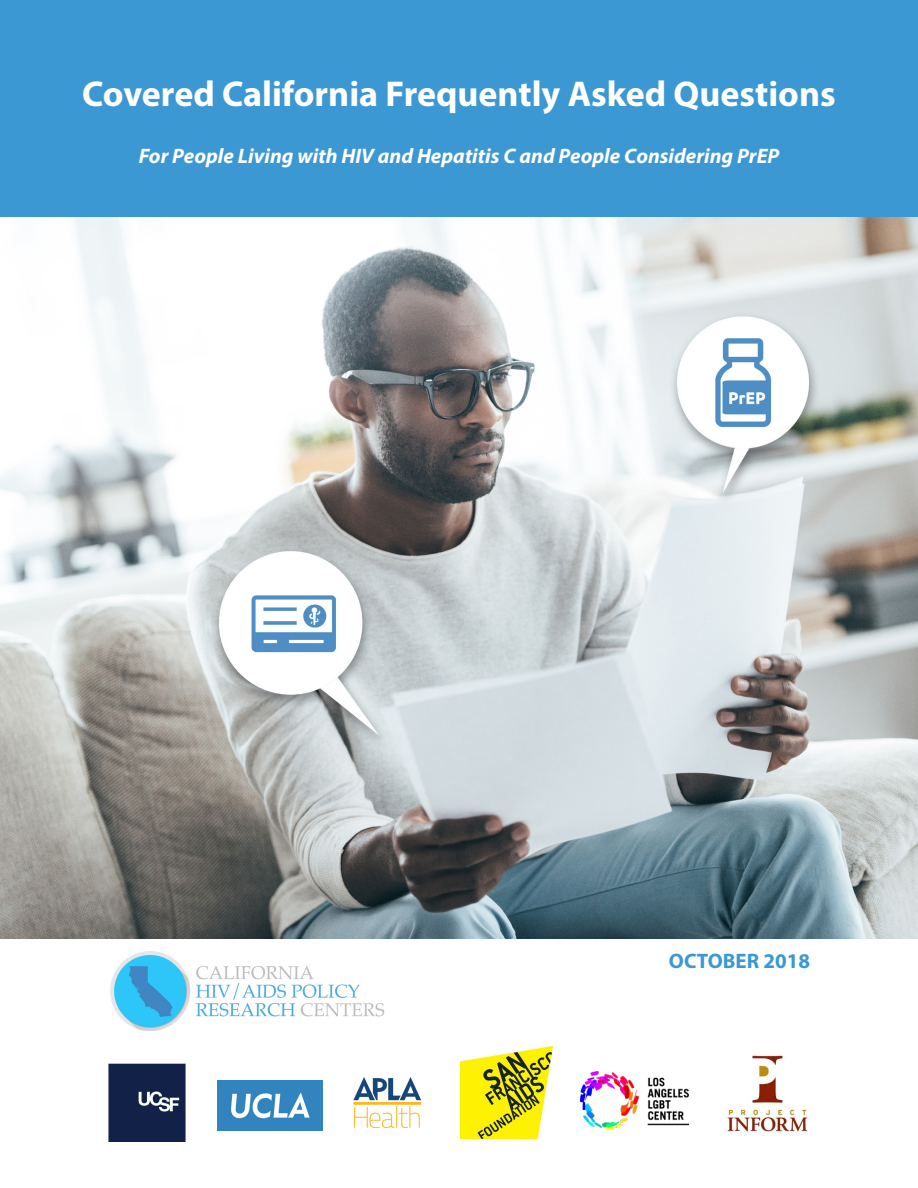
<style>
.page{position:relative;width:918px;height:1188px;background:#fff}
.page>*{position:absolute;margin:0;border:0;box-sizing:border-box;transform-origin:0 0}
.t1{font:700 36px "Myriad Pro";color:#fff}
.t2{font:italic 700 21px "Myriad Pro";color:#fff}
.t3{font:700 21px "Myriad Pro";color:#3c98d3}
</style>
<div class="page">
<div style="left:0;top:0;width:918px;height:218px;background:#3c98d3"></div>
<img style="left:110px;top:951px;width:275px;height:80px">
<img style="left:108px;top:1063px;width:112px;height:79px">
<img style="left:727px;top:1055px;width:81px;height:77px">
<img style="left:353px;top:1077px;width:69px;height:51px">
<img style="left:461px;top:1047px;width:92px;height:92px">
<img style="left:580px;top:1072px;width:109px;height:57px">
<img style="left:218px;top:1081px;width:104px;height:49px">
<img style="left:0;top:218px;width:918px;height:721px">
<p class="t1" style="left:82px;top:70px;width:755px">Covered California Frequently Asked Questions</p>
<p class="t2" style="left:139px;top:142px;width:642px">For People Living with HIV and Hepatitis C and People Considering PrEP</p>
<p class="t3" style="left:669px;top:948px;width:143px">OCTOBER 2018</p>
</div>
